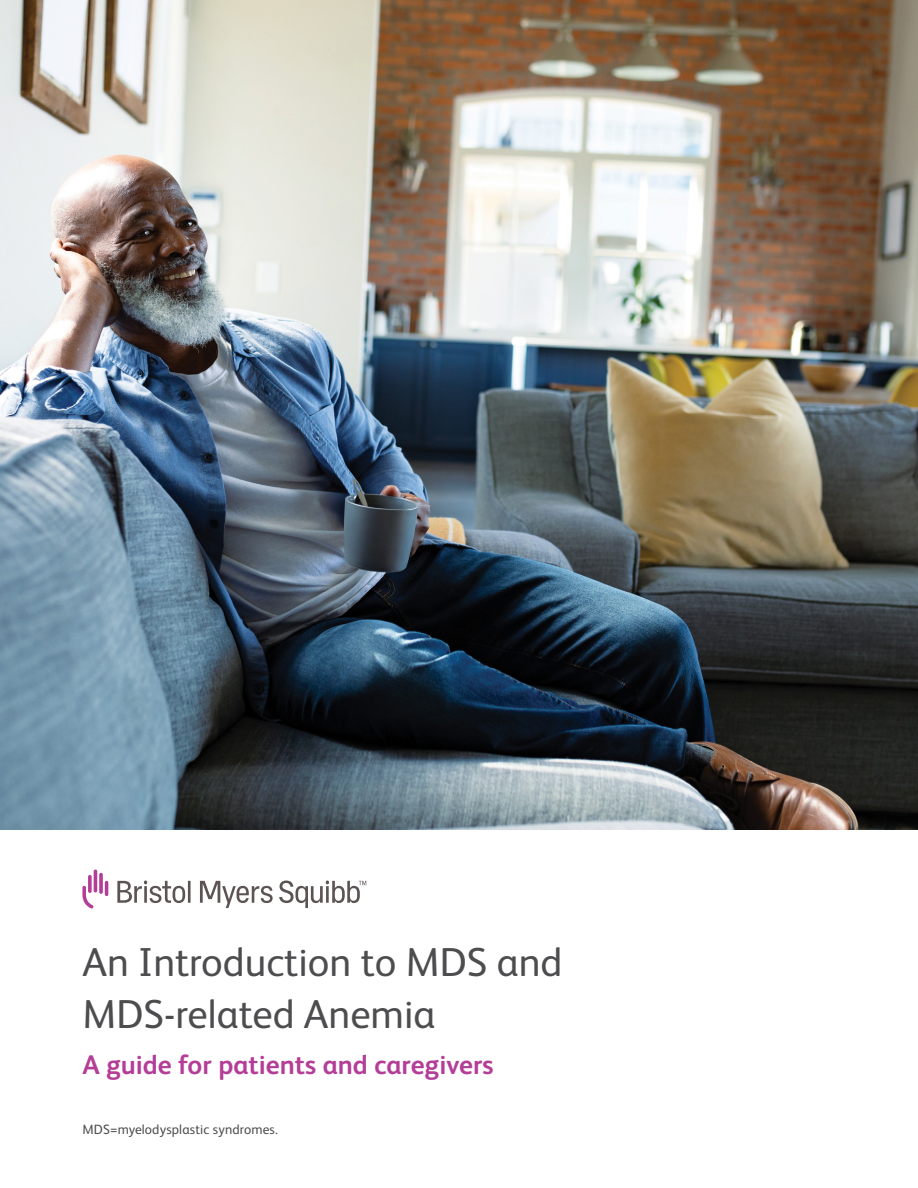
<style>
.page{position:relative;width:918px;height:1188px;background:#fff}
.page>*{position:absolute;margin:0;border:0;box-sizing:border-box;transform-origin:0 0}
.t1{font:40.5px/52.2px "BMS Humanity";color:#4d4d4f}
.t2{font:700 27px "BMS Humanity";color:#b43e97}
.t3{font:13.5px "BMS Humanity";letter-spacing:.01em;color:#4d4d4f}
</style>
<div class="page">
<img style="left:0;top:0;width:918px;height:829px">
<svg style="left:82px;top:870px;width:26px;height:39px"></svg>
<svg style="left:117px;top:881px;width:249px;height:27px"></svg>
<p class="t1" style="left:82px;top:933px;width:482px">An Introduction to MDS and<br>MDS-related Anemia</p>
<p class="t2" style="left:82px;top:1045px;width:413px">A guide for patients and caregivers</p>
<p class="t3" style="left:82px;top:1120px;width:197px">MDS=myelodysplastic syndromes.</p>
</div>
